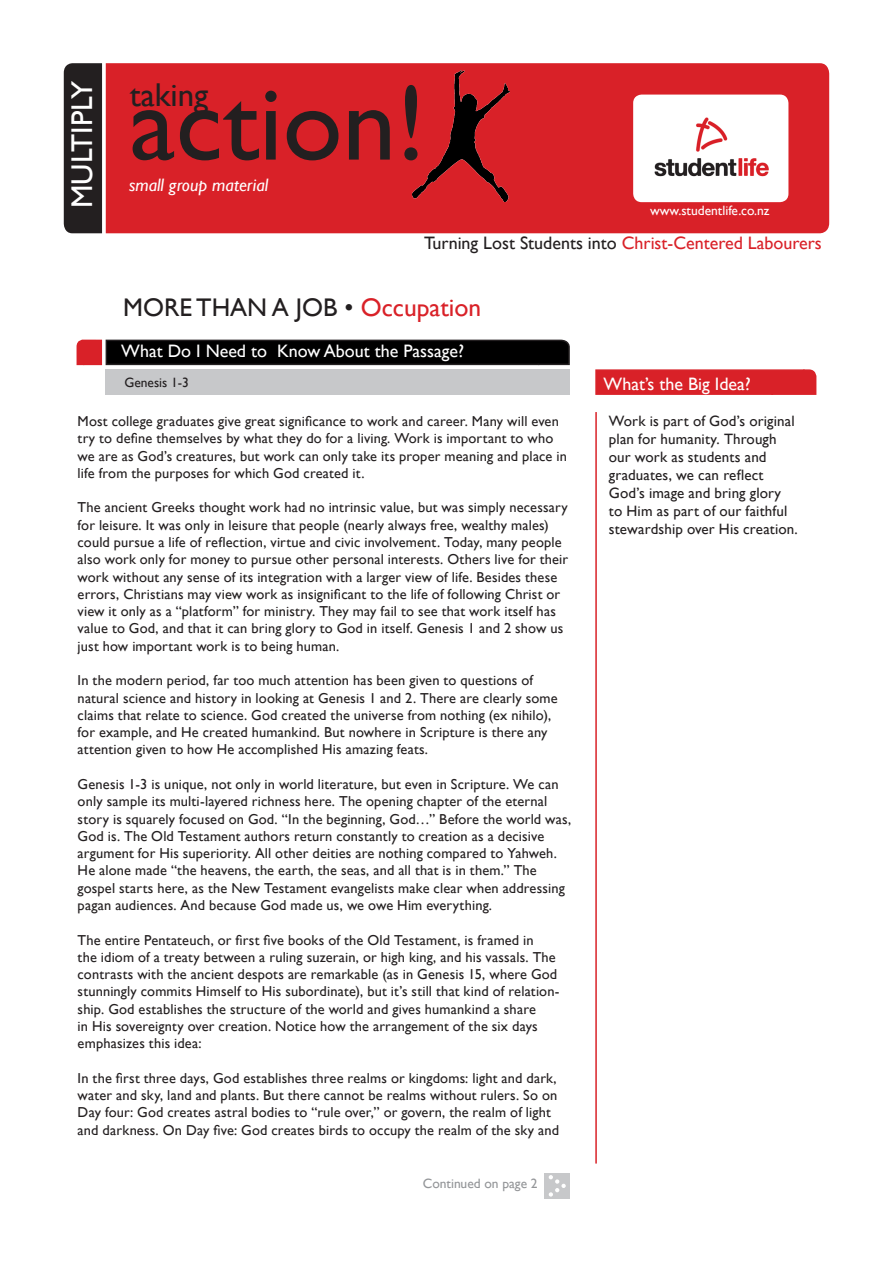
<style>
.page{position:relative;width:893px;height:1263px;background:#fff}
.page>*{position:absolute;margin:0;border:0;box-sizing:border-box;transform-origin:0 0}
.t1{font:108px "Gill Sans";color:#231f20}
.t2{font:33px "Gill Sans";color:#231f20}
.t3{font:30px "Gill Sans";color:#fff}
.t4{font:25.5px "Gill Sans";color:#231f20}
.t5{font:18px "Gill Sans";color:#fff}
.t6{font:18px "Gill Sans";color:#d92128}
.t7{font:italic 18px "Gill Sans";color:#fff}
.Sidebar_text{font:15px/18px "Gill Sans";letter-spacing:.01em;color:#231f20}
.Main_text{font:14.4px/17.2px "Gill Sans";letter-spacing:.01em;color:#231f20}
.t8{font:13.5px "Gill Sans";color:#fff}
.t9{font:13.5px "Gill Sans";color:#939598}
.t10{font:13.5px "Gill Sans";color:#231f20}
.s1{color:#231f20}
.s2{color:#d92128}
</style>
<div class="page">
<svg style="left:76px;top:339px;width:494px;height:27px;background:#1e1515"></svg>
<div style="left:106px;top:369px;width:464px;height:26px;background:#c7c8ca"></div>
<hr style="left:595px;top:412px;width:2px;height:751px;background:#d92128">
<div style="left:544px;top:1173px;width:26px;height:25px;background:#c7c8ca"></div>
<svg style="left:549px;top:1175px;width:17px;height:21px"></svg>
<svg style="left:595px;top:369px;width:222px;height:26px;background:#d9262d"></svg>
<div style="left:105px;top:63px;width:725px;height:171px;background:#d92128"></div>
<div style="left:64px;top:63px;width:38px;height:170px;background:#231f20"></div>
<img style="left:413px;top:71px;width:96px;height:131px">
<div style="left:633px;top:95px;width:155px;height:107px;background:#fff;border-radius:9px"></div>
<img style="left:654px;top:117px;width:115px;height:60px">
<p class="t3" style="left:65px;top:208px;width:128px;rotate:-90deg">MULTIPLY</p>
<p class="t2" style="left:130px;top:75px;width:80px">taking</p>
<p class="t1" style="left:130px;top:60px;width:297px">action!</p>
<p class="t7" style="left:129px;top:174px;width:141px">small group material</p>
<p class="t8" style="left:650px;top:203px;width:121px">www.studentlife.co.nz</p>
<p class="t6" style="left:424px;top:233px;width:399px"><span class="s1">Turning Lost Students into</span> Christ-Centered Labourers</p>
<p class="t4" style="left:123px;top:292px;width:360px">MORE THAN A JOB • <span class="s2">Occupation</span></p>
<p class="t5" style="left:121px;top:341px;width:344px">What Do I Need to Know About the Passage?</p>
<p class="t10" style="left:124px;top:374px;width:66px">Genesis 1-3</p>
<p class="Main_text" style="left:78px;top:413px;width:491px">Most college graduates give great significance to work and career. Many will even try to define themselves by what they do for a living. Work is important to who we are as God’s creatures, but work can only take its proper meaning and place in life from the purposes for which God created it.</p>
<p class="Main_text" style="left:78px;top:499px;width:492px">The ancient Greeks thought work had no intrinsic value, but was simply necessary for leisure. It was only in leisure that people (nearly always free, wealthy males) could pursue a life of reflection, virtue and civic involvement. Today, many people also work only for money to pursue other personal interests. Others live for their work without any sense of its integration with a larger view of life. Besides these errors, Christians may view work as insignificant to the life of following Christ or view it only as a “platform” for ministry. They may fail to see that work itself has value to God, and that it can bring glory to God in itself. Genesis 1 and 2 show us just how important work is to being human.</p>
<p class="Main_text" style="left:78px;top:672px;width:481px">In the modern period, far too much attention has been given to questions of natural science and history in looking at Genesis 1 and 2. There are clearly some claims that relate to science. God created the universe from nothing (ex nihilo), for example, and He created humankind. But nowhere in Scripture is there any attention given to how He accomplished His amazing feats.</p>
<p class="Main_text" style="left:78px;top:776px;width:495px">Genesis 1-3 is unique, not only in world literature, but even in Scripture. We can only sample its multi-layered richness here. The opening chapter of the eternal story is squarely focused on God. “In the beginning, God…” Before the world was, God is. The Old Testament authors return constantly to creation as a decisive argument for His superiority. All other deities are nothing compared to Yahweh.<br>He alone made “the heavens, the earth, the seas, and all that is in them.” The gospel starts here, as the New Testament evangelists make clear when addressing pagan audiences. And because God made us, we owe Him everything.</p>
<p class="Main_text" style="left:78px;top:931px;width:483px">The entire Pentateuch, or first five books of the Old Testament, is framed in<br>the idiom of a treaty between a ruling suzerain, or high king, and his vassals. The contrasts with the ancient despots are remarkable (as in Genesis 15, where God stunningly commits Himself to His subordinate), but it’s still that kind of relation&shy;ship. God establishes the structure of the world and gives humankind a share<br>in His sovereignty over creation. Notice how the arrangement of the six days emphasizes this idea:</p>
<p class="Main_text" style="left:78px;top:1069px;width:483px">In the first three days, God establishes three realms or kingdoms: light and dark, water and sky, land and plants. But there cannot be realms without rulers. So on Day four: God creates astral bodies to “rule over,” or govern, the realm of light and darkness. On Day five: God creates birds to occupy the realm of the sky and</p>
<p class="t9" style="left:423px;top:1176px;width:116px">Continued on page 2</p>
<p class="t5" style="left:604px;top:373px;width:149px">What’s the Big Idea?</p>
<p class="Sidebar_text" style="left:609px;top:412px;width:190px">Work is part of God’s original plan for humanity. Through our work as students and graduates, we can reflect<br>God’s image and bring glory to Him as part of our faithful stewardship over His creation.</p>
</div>
